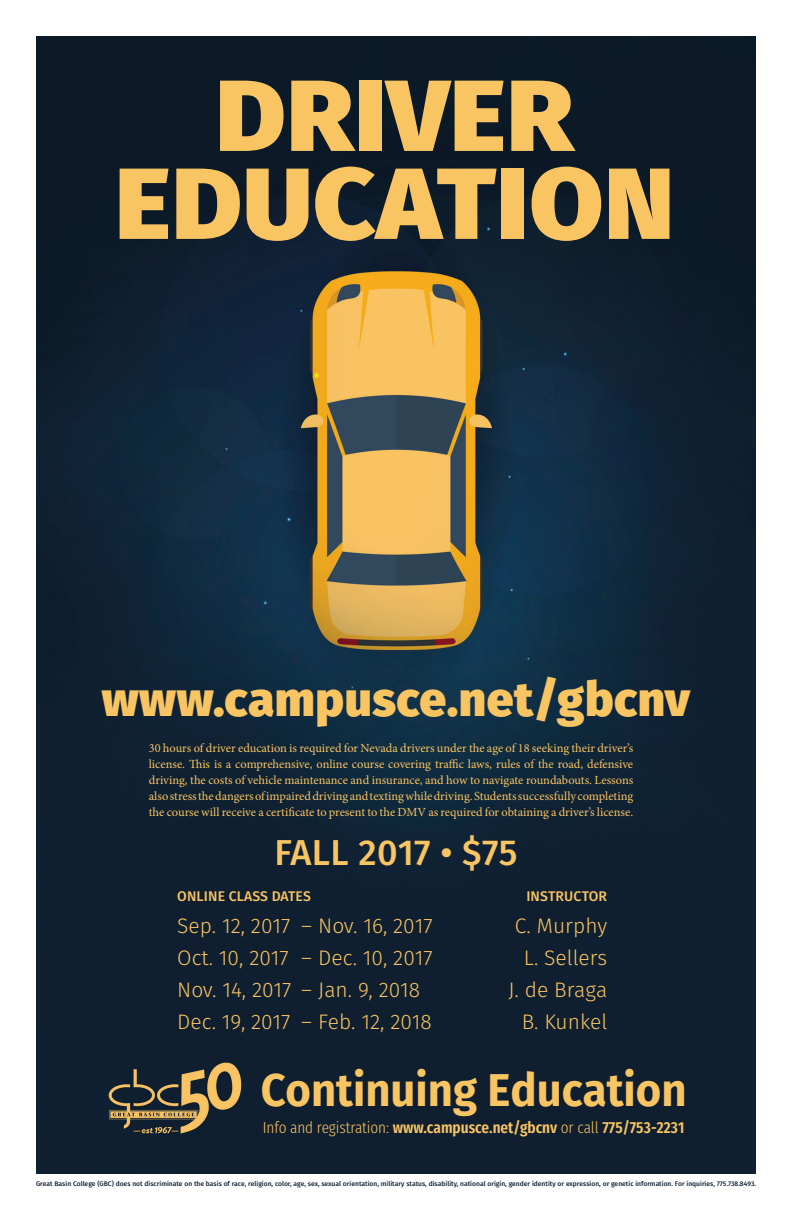
<style>
.page{position:relative;width:792px;height:1224px;background:#fff}
.page>*{position:absolute;margin:0;border:0;box-sizing:border-box;transform-origin:0 0}
.t1{font:800 101px/88px "Fira Sans";letter-spacing:.01em;color:#f9c462;text-align:center;scale:1.06 1}
.t2{font:800 48px "Fira Sans";letter-spacing:.01em;color:#f9c462}
.t3{font:700 46px "Fira Sans";color:#f9c462;scale:.95 1}
.t4{font:500 36px "Fira Sans";letter-spacing:.01em;color:#f9c462}
.t5{font:300 21px "Fira Sans";color:#f9c462}
.t6{font:600 16px "Fira Sans Condensed";color:#f9c462}
.t7{font:500 14px "Fira Sans";letter-spacing:.01em;color:#f9c462}
.t8{font:12.4px/16px "Minion Pro";color:#f9c462;text-align:justify}
.t9{font:500 6.7px "Fira Sans";color:#0f2031}
.s1{font-weight:300}
</style>
<div class="page">
<img style="left:36px;top:36px;width:720px;height:1138px">
<h1 class="t1" style="left:115px;top:62px;width:529px">DRIVER<br>EDUCATION</h1>
<h2 class="t2" style="left:102px;top:656px;width:590px">www.campusce.net/gbcnv</h2>
<p class="t8" style="left:149px;top:740px;width:486px">30 hours of driver education is required for Nevada drivers under the age of 18 seeking their driver’s license. This is a comprehensive, online course covering traffic laws, rules of the road, defensive driving, the costs of vehicle maintenance and insurance, and how to navigate roundabouts. Lessons also stress the dangers of impaired driving and texting while driving. Students successfully completing the course will receive a certificate to present to the DMV as required for obtaining a driver’s license.</p>
<h3 class="t4" style="left:274px;top:823px;width:245px">FALL 2017 • $75</h3>
<p class="t7" style="left:177px;top:885px;width:135px">ONLINE CLASS DATES</p>
<p class="t7" style="left:526px;top:885px;width:82px">INSTRUCTOR</p>
<h3 class="t5" style="left:177px;top:911px;width:257px">Sep. 12, 2017 – Nov. 16, 2017</h3>
<h3 class="t5" style="left:515px;top:911px;width:94px">C. Murphy</h3>
<h3 class="t5" style="left:177px;top:943px;width:257px">Oct. 10, 2017 – Dec. 10, 2017</h3>
<h3 class="t5" style="left:524px;top:943px;width:85px">L. Sellers</h3>
<h3 class="t5" style="left:177px;top:975px;width:244px">Nov. 14, 2017 – Jan. 9, 2018</h3>
<h3 class="t5" style="left:508px;top:975px;width:100px">J. de Braga</h3>
<h3 class="t5" style="left:177px;top:1007px;width:256px">Dec. 19, 2017 – Feb. 12, 2018</h3>
<h3 class="t5" style="left:522px;top:1007px;width:87px">B. Kunkel</h3>
<h3 class="t3" style="left:261px;top:1051px;width:450px">Continuing Education</h3>
<p class="t6" style="left:263px;top:1113px;width:423px"><span class="s1">Info and registration:</span> www.campusce.net/gbcnv <span class="s1">or call</span> 775/753-2231</p>
<p class="t9" style="left:36px;top:1179px;width:722px">Great Basin College (GBC) does not discriminate on the basis of race, religion, color, age, sex, sexual orientation, military status, disability, national origin, gender identity or expression, or genetic information. For inquiries, 775.738.8493.</p>
</div>
